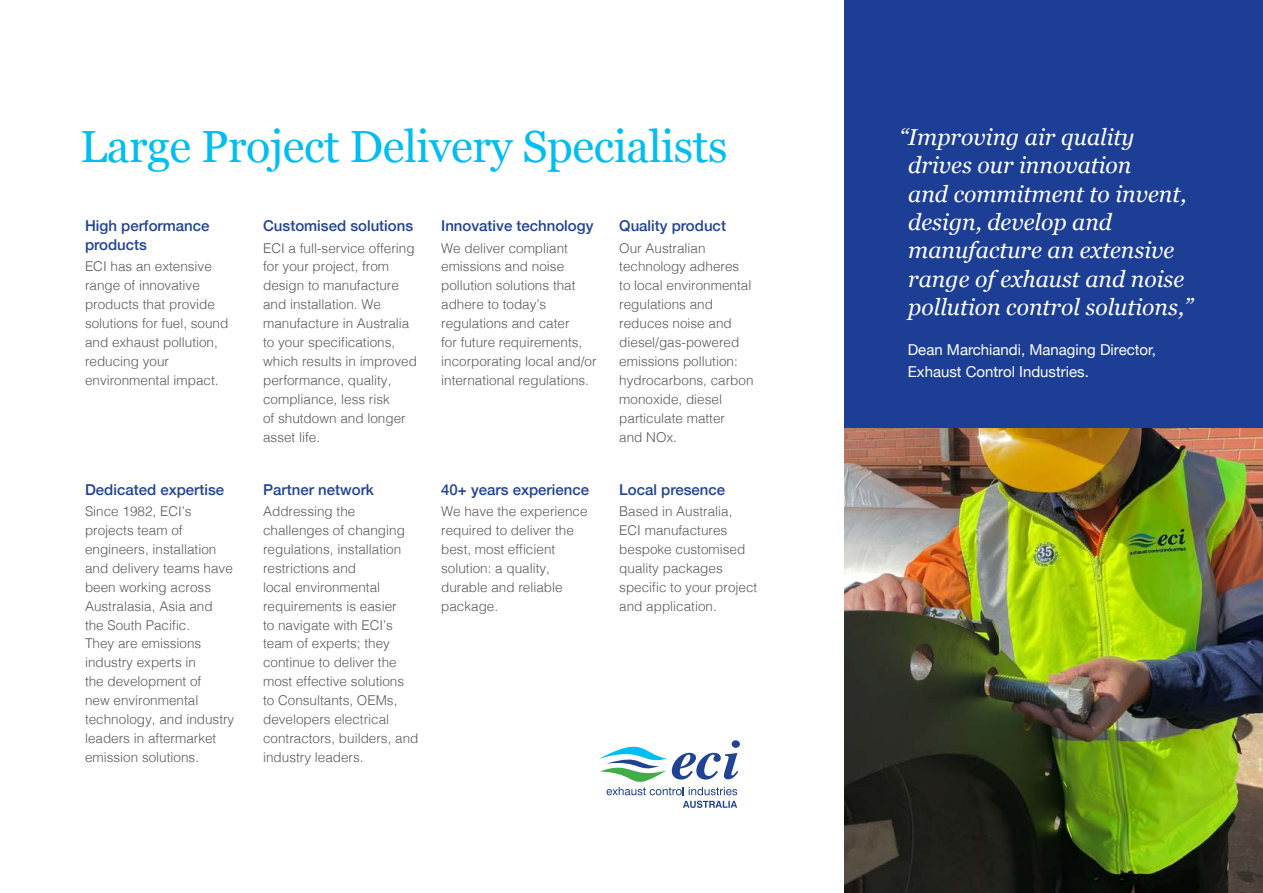
<style>
.page{position:relative;width:1263px;height:893px;background:#fff}
.page>*{position:absolute;margin:0;border:0;box-sizing:border-box;transform-origin:0 0}
.t1{font:45px "Georgia";letter-spacing:-.01em;color:#00bdf2}
.t2{font:italic 22.95px/28.3px "Georgia";color:#fff}
.t3{font:500 15px/18.9px "Helvetica Neue";color:#214393}
.t4{font:15px/22.5px "Helvetica Neue";color:#fff}
.t5{font:300 13.5px/18.9px "Helvetica";color:#58595b}
</style>
<div class="page">
<svg style="left:599px;top:740px;width:139px;height:55px"></svg>
<svg style="left:683px;top:801px;width:54px;height:7px"></svg>
<div style="left:844px;top:0;width:419px;height:893px;background:#1c3e94"></div>
<img style="left:844px;top:428px;width:419px;height:465px">
<h1 class="t1" style="left:80px;top:113px;width:649px">Large Project Delivery Specialists</h1>
<h2 class="t2" style="left:908px;top:122px;width:286px;text-indent:-9px">“Improving air quality drives our innovation<br>and commitment to invent, design, develop and manufacture an extensive range of exhaust and noise pollution control solutions,”</h2>
<p class="t4" style="left:908px;top:339px;width:250px">Dean Marchiandi, Managing Director,<br>Exhaust Control Industries.</p>
<p class="t3" style="left:263px;top:215px;width:152px">Customised solutions</p>
<p class="t5" style="left:263px;top:237px;width:155px">ECI a full-service offering for your project, from design to manufacture and installation. We manufacture in Australia to your specifications, which results in improved performance, quality, compliance, less risk<br>of shutdown and longer asset life.</p>
<p class="t3" style="left:619px;top:215px;width:108px">Quality product</p>
<p class="t5" style="left:619px;top:237px;width:136px">Our Australian technology adheres to local environmental regulations and reduces noise and diesel/gas-powered emissions pollution: hydrocarbons, carbon monoxide, diesel particulate matter<br>and NOx.</p>
<p class="t3" style="left:85px;top:215px;width:126px">High performance products</p>
<p class="t5" style="left:85px;top:256px;width:145px">ECI has an extensive range of innovative products that provide solutions for fuel, sound and exhaust pollution, reducing your environmental impact.</p>
<p class="t3" style="left:441px;top:215px;width:154px">Innovative technology</p>
<p class="t5" style="left:441px;top:237px;width:157px">We deliver compliant emissions and noise pollution solutions that adhere to today’s regulations and cater<br>for future requirements, incorporating local and/or international regulations.</p>
<p class="t3" style="left:85px;top:479px;width:141px">Dedicated expertise</p>
<p class="t5" style="left:85px;top:501px;width:151px">Since 1982, ECI’s projects team of engineers, installation and delivery teams have been working across<br>Australasia, Asia and the South Pacific.<br>They are emissions industry experts in<br>the development of<br>new environmental technology, and industry leaders in aftermarket emission solutions.</p>
<p class="t3" style="left:263px;top:479px;width:112px">Partner network</p>
<p class="t5" style="left:263px;top:501px;width:157px">Addressing the challenges of changing regulations, installation restrictions and<br>local environmental requirements is easier<br>to navigate with ECI’s team of experts; they continue to deliver the most effective solutions to Consultants, OEMs, developers electrical contractors, builders, and industry leaders.</p>
<p class="t3" style="left:441px;top:479px;width:149px">40+ years experience</p>
<p class="t5" style="left:441px;top:501px;width:148px">We have the experience required to deliver the best, most efficient solution: a quality, durable and reliable package.</p>
<p class="t3" style="left:619px;top:479px;width:107px">Local presence</p>
<p class="t5" style="left:619px;top:501px;width:140px">Based in Australia,<br>ECI manufactures bespoke customised quality packages specific to your project and application.</p>
</div>
